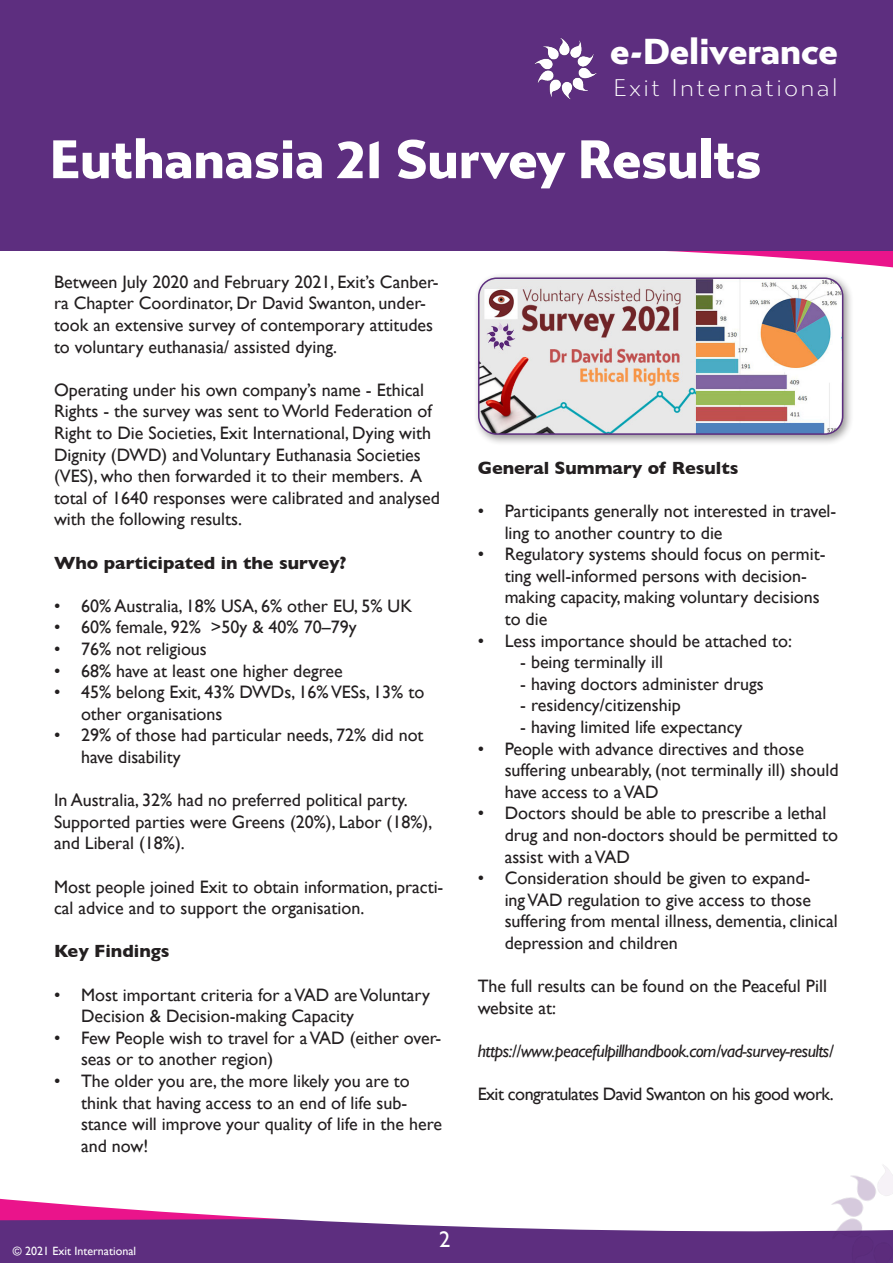
<style>
.page{position:relative;width:893px;height:1263px;background:#fff}
.page>*{position:absolute;margin:0;border:0;box-sizing:border-box;transform-origin:0 0}
.t1{font:900 54px "Gibbs";color:#fff}
.t2{font:900 36px "Gibbs";color:#fff}
.t3{font:300 24px "Gibbs";letter-spacing:.1em;color:#fff}
.t4{font:22.5px "Gill Sans";color:#fff}
.t5{font:18px/21.6px "Gill Sans";color:#231f20}
.t6{font:700 18px "Gill Sans";color:#231f20}
.t7{font:italic 18px "Gill Sans";letter-spacing:-.03em;color:#231f20}
.t8{font:18px "Gill Sans";letter-spacing:-.03em;color:#231f20}
.t9{font:12px "Gill Sans";color:#fff}
</style>
<div class="page">
<div style="left:0;top:0;width:892px;height:251px;background:#5d2e7f"></div>
<img style="left:534px;top:38px;width:63px;height:62px">
<div style="left:0;top:1240px;width:821px;height:23px;background:#5d2e7f"></div>
<svg style="left:0;top:1198px;width:821px;height:42px"></svg>
<img style="left:821px;top:1165px;width:72px;height:98px">
<div style="left:473px;top:272px;width:382px;height:174px;background:#231f20;opacity:.48"></div>
<img style="left:479px;top:278px;width:364px;height:156px">
<div style="left:478px;top:277px;width:365px;height:158px;border:2px solid #5d2e7f;border-radius:18px"></div>
<h2 class="t2" style="left:610px;top:31px;width:229px">e-Deliverance</h2>
<h3 class="t3" style="left:613px;top:74px;width:226px">Exit International</h3>
<p class="t1" style="left:50px;top:128px;width:713px">Euthanasia 21 Survey Results</p>
<p class="t5" style="left:54px;top:271px;width:386px">Between July 2020 and February 2021, Exit’s Canber&shy;ra Chapter Coordinator, Dr David Swanton, under&shy;took an extensive survey of contemporary attitudes to voluntary euthanasia/ assisted dying.</p>
<p class="t5" style="left:54px;top:379px;width:387px">Operating under his own company’s name - Ethical Rights - the survey was sent to World Federation of Right to Die Societies, Exit International, Dying with Dignity (DWD) and Voluntary Euthanasia Societies (VES), who then forwarded it to their members. A total of 1640 responses were calibrated and analysed with the following results.</p>
<p class="t6" style="left:54px;top:548px;width:294px">Who participated in the survey?</p>
<p class="t5" style="left:54px;top:595px;width:360px">• 60% Australia, 18% USA, 6% other EU, 5% UK</p>
<p class="t5" style="left:54px;top:616px;width:304px">• 60% female, 92% &gt;50y &amp; 40% 70–79y</p>
<p class="t5" style="left:54px;top:638px;width:154px">• 76% not religious</p>
<p class="t5" style="left:54px;top:659px;width:290px">• 68% have at least one higher degree</p>
<p class="t5" style="left:81px;top:681px;width:345px;text-indent:-27px">• 45% belong Exit, 43% DWDs, 16% VESs, 13% to other organisations</p>
<p class="t5" style="left:81px;top:724px;width:344px;text-indent:-27px">• 29% of those had particular needs, 72% did not have disability</p>
<p class="t5" style="left:54px;top:789px;width:380px">In Australia, 32% had no preferred political party.<br>Supported parties were Greens (20%), Labor (18%), and Liberal (18%).</p>
<p class="t5" style="left:54px;top:875px;width:391px">Most people joined Exit to obtain information, practi&shy;cal advice and to support the organisation.</p>
<p class="t6" style="left:54px;top:937px;width:117px">Key Findings</p>
<p class="t5" style="left:81px;top:983px;width:351px;text-indent:-27px">• Most important criteria for a VAD are Voluntary<br>Decision &amp; Decision-making Capacity</p>
<p class="t5" style="left:81px;top:1027px;width:362px;text-indent:-27px">• Few People wish to travel for a VAD (either over&shy;seas or to another region)</p>
<p class="t5" style="left:81px;top:1070px;width:363px;text-indent:-27px">• The older you are, the more likely you are to think that having access to an end of life sub&shy;stance will improve your quality of life in the here and now!</p>
<p class="t6" style="left:478px;top:453px;width:262px">General Summary of Results</p>
<p class="t5" style="left:505px;top:500px;width:333px;text-indent:-27px">• Participants generally not interested in travel&shy;ling to another country to die</p>
<p class="t5" style="left:505px;top:543px;width:322px;text-indent:-27px">• Regulatory systems should focus on permit&shy;ting well-informed persons with decision&shy;making capacity, making voluntary decisions to die</p>
<p class="t5" style="left:478px;top:630px;width:316px">• Less importance should be attached to:</p>
<p class="t5" style="left:520px;top:651px;width:144px">- being terminally ill</p>
<p class="t5" style="left:520px;top:673px;width:245px">- having doctors administer drugs</p>
<p class="t5" style="left:520px;top:694px;width:162px">- residency/citizenship</p>
<p class="t5" style="left:520px;top:716px;width:224px">- having limited life expectancy</p>
<p class="t5" style="left:505px;top:738px;width:335px;text-indent:-27px">• People with advance directives and those suffering unbearably, (not terminally ill) should have access to a VAD</p>
<p class="t5" style="left:505px;top:802px;width:335px;text-indent:-27px">• Doctors should be able to prescribe a lethal drug and non-doctors should be permitted to assist with a VAD</p>
<p class="t5" style="left:505px;top:867px;width:334px;text-indent:-27px">• Consideration should be given to expand-<br>ing VAD regulation to give access to those suffering from mental illness, dementia, clinical depression and children</p>
<p class="t5" style="left:478px;top:975px;width:351px">The full results can be found on the Peaceful Pill website at:</p>
<p class="t7" style="left:478px;top:1041px;width:358px">https://www.peacefulpillhandbook.com/vad-survey-results/</p>
<p class="t8" style="left:478px;top:1084px;width:357px">Exit congratulates David Swanton on his good work.</p>
<p class="t9" style="left:13px;top:1243px;width:125px">© 2021 Exit International</p>
<p class="t4" style="left:439px;top:1226px;width:13px">2</p>
</div>
